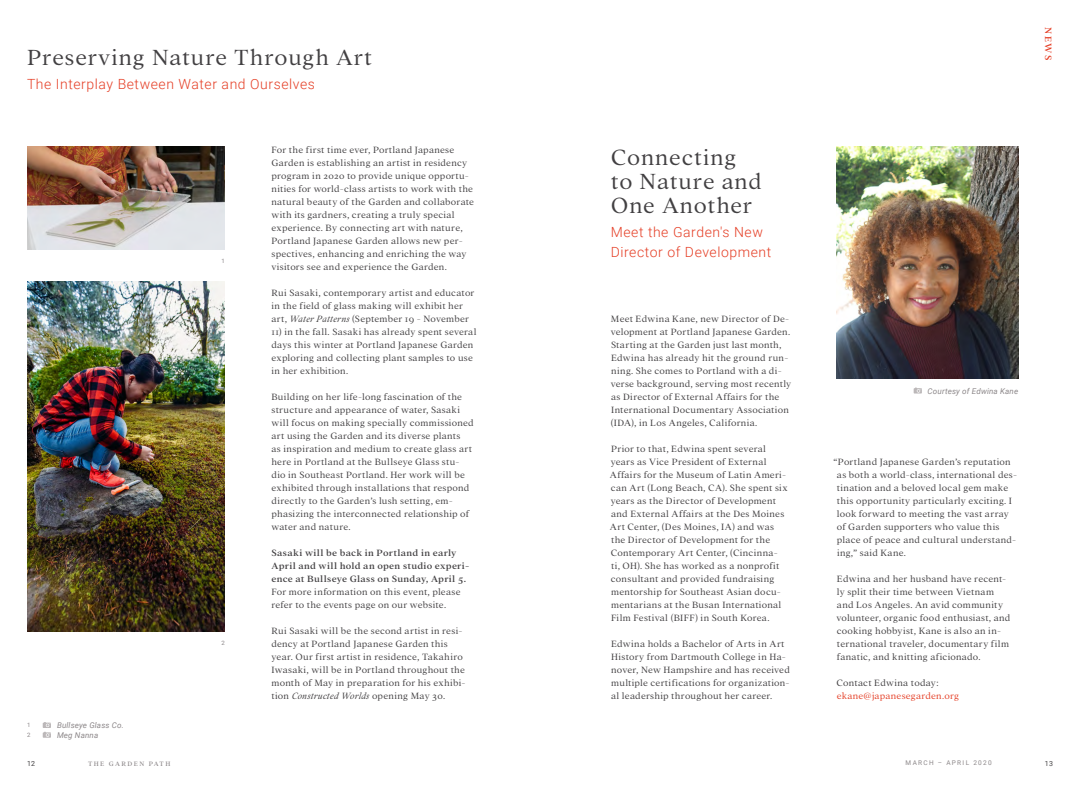
<style>
.page{position:relative;width:1080px;height:792px;background:#fff}
.page>*{position:absolute;margin:0;border:0;box-sizing:border-box;transform-origin:0 0}
.t1{font:300 24px/24px "Addington CF";letter-spacing:.035em;color:#424042}
.t2{font:300 14px/20px "Roboto";letter-spacing:.04em;color:#e53e25}
.t3{font:300 10px/13px "Addington CF";letter-spacing:.025em;color:#424042}
.t4{font:500 10px/13px "Addington CF";letter-spacing:.025em;color:#424042}
.t5{font:300 10px/13px "Addington CF";letter-spacing:.02em;color:#e53e25}
.Category_Tags{font:500 10px "Addington CF";color:#e53e25}
.t6{font:italic 8px "Roboto";letter-spacing:.02em;color:#8c8789}
.t7{font:7px "Addington CF";letter-spacing:.2em;color:#8c8789}
.t8{font:7px "Roboto";color:#424042}
.t9{font:6.5px "Roboto";letter-spacing:.2em;color:#8c8789}
.t10{font:6px "Roboto";color:#8c8789}
.s1{font-style:italic}
.s2{font-weight:300}
.s3{color:#424042}
</style>
<div class="page">
<img style="left:27px;top:146px;width:198px;height:104px">
<img style="left:837px;top:146px;width:181px;height:233px">
<img style="left:27px;top:281px;width:198px;height:351px">
<svg style="left:43px;top:722px;width:8px;height:16px"></svg>
<svg style="left:914px;top:388px;width:8px;height:6px"></svg>
<p class="t1" style="left:27px;top:46px;width:347px">Preserving Nature Through Art</p>
<p class="t2" style="left:27px;top:73px;width:290px">The Interplay Between Water and Ourselves</p>
<p class="t10" style="left:27px;top:721px;width:5px">1</p>
<p class="t6" style="left:57px;top:720px;width:68px">Bullseye Glass Co.</p>
<p class="t10" style="left:27px;top:731px;width:5px">2</p>
<p class="t6" style="left:57px;top:730px;width:43px">Meg Nanna</p>
<p class="t8" style="left:27px;top:758px;width:10px">12</p>
<p class="t7" style="left:88px;top:760px;width:84px">THE GARDEN PATH</p>
<p class="t10" style="left:221px;top:256px;width:5px">1</p>
<p class="t10" style="left:221px;top:639px;width:5px">2</p>
<p class="t3" style="left:272px;top:144px;width:204px">For the first time ever, Portland Japanese Garden is establishing an artist in residency program in 2020 to provide unique opportu&shy;nities for world-class artists to work with the natural beauty of the Garden and collaborate with its gardners, creating a truly special experience. By connecting art with nature, Portland Japanese Garden allows new per&shy;spectives, enhancing and enriching the way visitors see and experience the Garden.</p>
<p class="t3" style="left:272px;top:287px;width:205px">Rui Sasaki, contemporary artist and educator in the field of glass making will exhibit her art, <span class="s1">Water Patterns</span> (September 19 - November</p>
<p class="t3" style="left:271px;top:326px;width:207px">11) in the fall. Sasaki has already spent several days this winter at Portland Japanese Garden exploring and collecting plant samples to use in her exhibition.</p>
<p class="t3" style="left:271px;top:391px;width:204px">Building on her life-long fascination of the structure and appearance of water, Sasaki will focus on making specially commissioned art using the Garden and its diverse plants<br>as inspiration and medium to create glass art here in Portland at the Bullseye Glass stu&shy;dio in Southeast Portland. Her work will be exhibited through installations that respond directly to the Garden’s lush setting, em&shy;phasizing the interconnected relationship of water and nature.</p>
<p class="t4" style="left:271px;top:547px;width:199px">Sasaki will be back in Portland in early April and will hold an open studio experi&shy;ence at Bullseye Glass on Sunday, April 5.<br><span class="s2">For more information on this event, please refer to the events page on our website.</span></p>
<p class="t3" style="left:271px;top:625px;width:196px">Rui Sasaki will be the second artist in resi&shy;dency at Portland Japanese Garden this year. Our first artist in residence, Takahiro Iwasaki, will be in Portland throughout the month of May in preparation for his exhibi&shy;tion <span class="s1">Constructed Worlds</span> opening May 30.</p>
<p class="t1" style="left:611px;top:146px;width:153px">Connecting to Nature and<br>One Another</p>
<p class="t2" style="left:611px;top:221px;width:162px">Meet the Garden's New<br>Director of Development</p>
<p class="t3" style="left:611px;top:313px;width:182px">Meet Edwina Kane, new Director of De&shy;velopment at Portland Japanese Garden.<br>Starting at the Garden just last month, Edwina has already hit the ground run&shy;ning. She comes to Portland with a di&shy;verse background, serving most recently as Director of External Affairs for the International Documentary Association (IDA), in Los Angeles, California.</p>
<p class="t3" style="left:610px;top:443px;width:179px">Prior to that, Edwina spent several years as Vice President of External Affairs for the Museum of Latin Ameri&shy;can Art (Long Beach, CA). She spent six years as the Director of Development and External Affairs at the Des Moines Art Center, (Des Moines, IA) and was the Director of Development for the Contemporary Art Center, (Cincinna&shy;ti, OH). She has worked as a nonprofit consultant and provided fundraising mentorship for Southeast Asian docu&shy;mentarians at the Busan International Film Festival (BIFF) in South Korea.</p>
<p class="t3" style="left:611px;top:638px;width:180px">Edwina holds a Bachelor of Arts in Art History from Dartmouth College in Ha&shy;nover, New Hampshire and has received multiple certifications for organization&shy;al leadership throughout her career.</p>
<p class="Category_Tags" style="left:1054px;top:27px;width:35px;rotate:90deg">NEWS</p>
<p class="t6" style="left:928px;top:385px;width:92px">Courtesy of Edwina Kane</p>
<p class="t3" style="left:837px;top:456px;width:182px;text-indent:-3px">“Portland Japanese Garden’s reputation as both a world-class, international des&shy;tination and a beloved local gem make this opportunity particularly exciting. I look forward to meeting the vast array of Garden supporters who value this place of peace and cultural understand&shy;ing,” said Kane.</p>
<p class="t3" style="left:836px;top:573px;width:175px">Edwina and her husband have recent&shy;ly split their time between Vietnam and Los Angeles. An avid community volunteer, organic food enthusiast, and cooking hobbyist, Kane is also an in&shy;ternational traveler, documentary film fanatic, and knitting aficionado.</p>
<p class="t5" style="left:837px;top:677px;width:124px"><span class="s3">Contact Edwina today: </span>ekane@japanesegarden.org</p>
<p class="t9" style="left:906px;top:758px;width:88px">MARCH – APRIL 2020</p>
<p class="t8" style="left:1045px;top:758px;width:10px">13</p>
</div>
